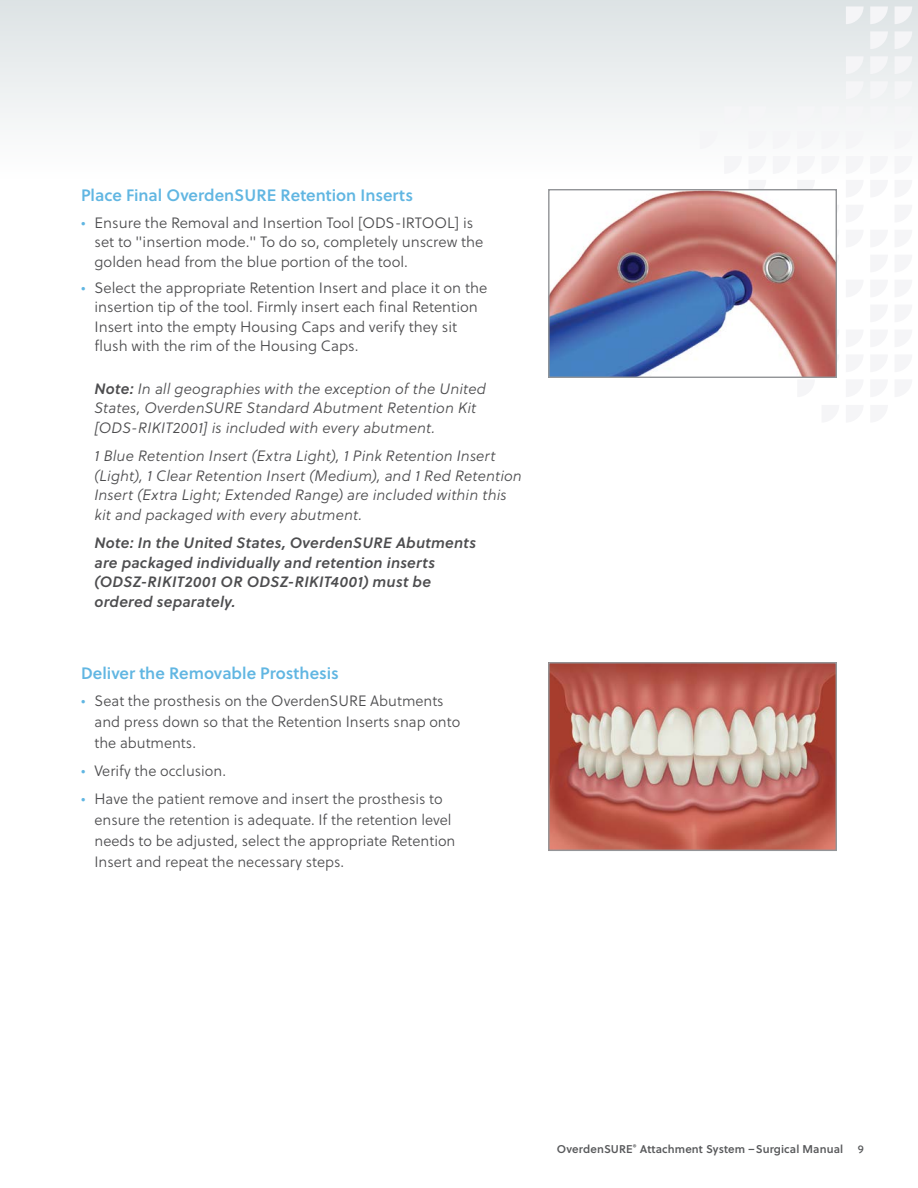
<style>
.page{position:relative;width:918px;height:1188px;background:#fff}
.page>*{position:absolute;margin:0;border:0;box-sizing:border-box;transform-origin:0 0}
.t1{font:16.5px "Soleil Sb";color:#61b6e2}
.t2{font:15px/19.5px "Soleil Lt";color:#4d4d4f}
.t3{font:italic 15px/19.5px "Soleil Lt";letter-spacing:.005em;color:#4d4d4f}
.t4{font:italic 15px/19.5px "Soleil Sb";letter-spacing:.015em;color:#4d4d4f}
.t5{font:11.25px "Soleil Sb";letter-spacing:.01em;color:#58595b}
.t6{font:11.25px "Soleil Bk";color:#58595b}
.s1{color:#61b6e2}
.s2{font-family:"Soleil Sb"}
</style>
<div class="page">
<div style="left:0;top:0;width:918px;height:401px;background:linear-gradient(to bottom,#e7ebed,#fff)"></div>
<svg style="left:870px;top:156px;width:18px;height:18px"></svg>
<svg style="left:895px;top:156px;width:17px;height:18px"></svg>
<svg style="left:822px;top:156px;width:17px;height:18px"></svg>
<svg style="left:846px;top:156px;width:18px;height:18px"></svg>
<svg style="left:773px;top:156px;width:18px;height:18px"></svg>
<svg style="left:797px;top:156px;width:18px;height:18px"></svg>
<svg style="left:724px;top:156px;width:18px;height:18px"></svg>
<svg style="left:749px;top:156px;width:17px;height:18px"></svg>
<svg style="left:895px;top:131px;width:17px;height:18px"></svg>
<svg style="left:822px;top:131px;width:17px;height:18px"></svg>
<svg style="left:846px;top:131px;width:18px;height:18px"></svg>
<svg style="left:773px;top:131px;width:18px;height:18px"></svg>
<svg style="left:797px;top:131px;width:18px;height:18px"></svg>
<svg style="left:749px;top:131px;width:17px;height:18px"></svg>
<svg style="left:870px;top:106px;width:18px;height:18px"></svg>
<svg style="left:895px;top:106px;width:17px;height:18px"></svg>
<svg style="left:822px;top:106px;width:17px;height:18px"></svg>
<svg style="left:846px;top:106px;width:18px;height:18px"></svg>
<svg style="left:797px;top:106px;width:18px;height:18px"></svg>
<svg style="left:724px;top:106px;width:18px;height:18px"></svg>
<svg style="left:749px;top:106px;width:17px;height:18px"></svg>
<svg style="left:870px;top:81px;width:18px;height:18px"></svg>
<svg style="left:895px;top:81px;width:17px;height:18px"></svg>
<svg style="left:846px;top:81px;width:18px;height:18px"></svg>
<svg style="left:870px;top:56px;width:18px;height:18px"></svg>
<svg style="left:895px;top:56px;width:17px;height:18px"></svg>
<svg style="left:846px;top:56px;width:18px;height:18px"></svg>
<svg style="left:870px;top:31px;width:18px;height:18px"></svg>
<svg style="left:895px;top:31px;width:17px;height:18px"></svg>
<svg style="left:870px;top:6px;width:18px;height:18px"></svg>
<svg style="left:895px;top:6px;width:17px;height:18px"></svg>
<svg style="left:846px;top:6px;width:18px;height:18px"></svg>
<svg style="left:700px;top:131px;width:18px;height:18px"></svg>
<svg style="left:870px;top:379px;width:18px;height:18px"></svg>
<svg style="left:895px;top:379px;width:17px;height:18px"></svg>
<svg style="left:846px;top:379px;width:18px;height:18px"></svg>
<svg style="left:797px;top:379px;width:18px;height:18px"></svg>
<svg style="left:870px;top:354px;width:18px;height:18px"></svg>
<svg style="left:895px;top:354px;width:17px;height:18px"></svg>
<svg style="left:837px;top:354px;width:2px;height:18px"></svg>
<svg style="left:846px;top:354px;width:18px;height:18px"></svg>
<svg style="left:870px;top:330px;width:18px;height:17px"></svg>
<svg style="left:895px;top:330px;width:17px;height:17px"></svg>
<svg style="left:837px;top:330px;width:2px;height:17px"></svg>
<svg style="left:846px;top:330px;width:18px;height:17px"></svg>
<svg style="left:870px;top:305px;width:18px;height:17px"></svg>
<svg style="left:895px;top:305px;width:17px;height:17px"></svg>
<svg style="left:870px;top:280px;width:18px;height:17px"></svg>
<svg style="left:895px;top:280px;width:17px;height:17px"></svg>
<svg style="left:846px;top:280px;width:18px;height:17px"></svg>
<svg style="left:870px;top:255px;width:18px;height:17px"></svg>
<svg style="left:895px;top:255px;width:17px;height:17px"></svg>
<svg style="left:837px;top:255px;width:2px;height:17px"></svg>
<svg style="left:870px;top:230px;width:18px;height:17px"></svg>
<svg style="left:895px;top:230px;width:17px;height:17px"></svg>
<svg style="left:837px;top:230px;width:2px;height:17px"></svg>
<svg style="left:846px;top:230px;width:18px;height:17px"></svg>
<svg style="left:895px;top:205px;width:17px;height:18px"></svg>
<svg style="left:837px;top:205px;width:2px;height:18px"></svg>
<svg style="left:846px;top:205px;width:18px;height:18px"></svg>
<svg style="left:870px;top:180px;width:18px;height:18px"></svg>
<svg style="left:895px;top:180px;width:17px;height:18px"></svg>
<svg style="left:846px;top:180px;width:18px;height:18px"></svg>
<svg style="left:797px;top:180px;width:18px;height:9px"></svg>
<svg style="left:749px;top:180px;width:17px;height:9px"></svg>
<img style="left:550px;top:191px;width:285px;height:185px">
<div style="left:548px;top:189px;width:289px;height:189px;border:1px solid #939598"></div>
<img style="left:550px;top:664px;width:285px;height:185px">
<div style="left:548px;top:662px;width:289px;height:189px;border:1px solid #939598"></div>
<p class="t1" style="left:81px;top:185px;width:334px">Place Final OverdenSURE Retention Inserts</p>
<p class="t2" style="left:94px;top:213px;width:390px;text-indent:-14px"><span class="s1">•</span> Ensure the Removal and Insertion Tool [ODS-IRTOOL] is set to "insertion mode." To do so, completely unscrew the golden head from the blue portion of the tool.</p>
<p class="t2" style="left:94px;top:278px;width:394px;text-indent:-14px"><span class="s1">•</span> Select the appropriate Retention Insert and place it on the insertion tip of the tool. Firmly insert each final Retention Insert into the empty Housing Caps and verify they sit flush with the rim of the Housing Caps.</p>
<p class="t3" style="left:94px;top:379px;width:393px"><span class="s2">Note:</span> In all geographies with the exception of the United<br>States, OverdenSURE Standard Abutment Retention Kit [ODS-RIKIT2001] is included with every abutment.</p>
<p class="t3" style="left:94px;top:447px;width:429px">1 Blue Retention Insert (Extra Light), 1 Pink Retention Insert (Light), 1 Clear Retention Insert (Medium), and 1 Red Retention Insert (Extra Light; Extended Range) are included within this kit and packaged with every abutment.</p>
<p class="t4" style="left:94px;top:533px;width:383px">Note: In the United States, OverdenSURE Abutments are packaged individually and retention inserts (ODSZ-RIKIT2001 OR ODSZ-RIKIT4001) must be ordered separately.</p>
<p class="t1" style="left:81px;top:662px;width:259px">Deliver the Removable Prosthesis</p>
<p class="t2" style="left:94px;top:691px;width:367px;line-height:21px;text-indent:-14px"><span class="s1">•</span> Seat the prosthesis on the OverdenSURE Abutments and press down so that the Retention Inserts snap onto the abutments.</p>
<p class="t2" style="left:81px;top:762px;width:147px"><span class="s1">•</span> Verify the occlusion.</p>
<p class="t2" style="left:94px;top:789px;width:362px;line-height:21px;text-indent:-13px"><span class="s1">•</span> Have the patient remove and insert the prosthesis to ensure the retention is adequate. If the retention level needs to be adjusted, select the appropriate Retention Insert and repeat the necessary steps.</p>
<p class="t5" style="left:557px;top:1141px;width:288px">OverdenSURE<sup>®</sup> Attachment System –Surgical Manual</p>
<p class="t6" style="left:858px;top:1142px;width:8px">9</p>
</div>
